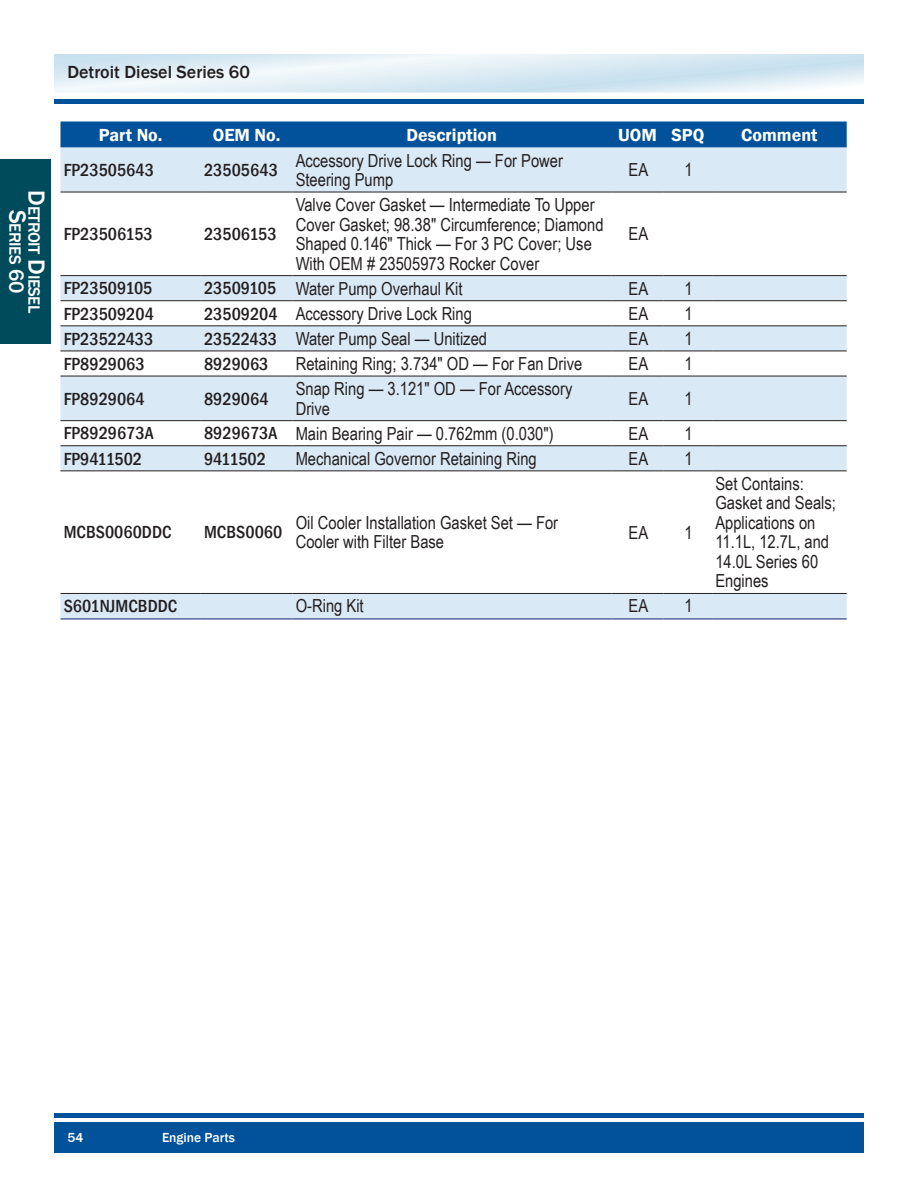
<style>
.page{position:relative;width:918px;height:1188px;background:#fff}
.page>*{position:absolute;margin:0;border:0;box-sizing:border-box;transform-origin:0 0}
.t1{font:18px/19.5px "Arial Narrow";color:#231f20}
.t2{font:500 condensed 18px "Franklin Gothic";color:#231f20}
.t3{font:600 18px "Franklin Gothic";color:#fff}
.t4{font:500 18px "Franklin Gothic";color:#231f20}
.t5{font:500 16.8px/19.2px "Franklin Gothic";letter-spacing:-.03em;color:#fff;text-align:center}
.t6{font:500 13.5px "Franklin Gothic";color:#fff}
.s1{font-size:24px}
.s2{font-size:21px}
.s3{font-family:"Franklin Gothic";font-weight:500;font-stretch:condensed}
</style>
<div class="page">
<svg style="left:54px;top:54px;width:810px;height:39px;background:#deecf4"></svg>
<div style="left:54px;top:1122px;width:810px;height:30px;background:#01529a"></div>
<div style="left:54px;top:99px;width:810px;height:5px;background:#01529a"></div>
<div style="left:54px;top:1113px;width:810px;height:5px;background:#01529a"></div>
<div style="left:0;top:159px;width:51px;height:185px;background:#004b5b"></div>
<div style="left:60px;top:122px;width:787px;height:26px;background:#01529a"></div>
<div style="left:60px;top:148px;width:787px;height:470px;background:#dae9f6"></div>
<svg style="left:60px;top:193px;width:787px;height:400px"></svg>
<hr style="left:60px;top:192px;width:141px;height:1px;background:#231f20">
<hr style="left:201px;top:192px;width:91px;height:1px;background:#231f20">
<hr style="left:292px;top:192px;width:319px;height:1px;background:#231f20">
<hr style="left:611px;top:192px;width:53px;height:1px;background:#231f20">
<hr style="left:664px;top:192px;width:48px;height:1px;background:#231f20">
<hr style="left:712px;top:192px;width:135px;height:1px;background:#231f20">
<hr style="left:60px;top:275px;width:141px;height:1px;background:#231f20">
<hr style="left:201px;top:275px;width:91px;height:1px;background:#231f20">
<hr style="left:292px;top:275px;width:319px;height:1px;background:#231f20">
<hr style="left:611px;top:275px;width:53px;height:1px;background:#231f20">
<hr style="left:664px;top:275px;width:48px;height:1px;background:#231f20">
<hr style="left:712px;top:275px;width:135px;height:1px;background:#231f20">
<hr style="left:60px;top:300px;width:141px;height:1px;background:#231f20">
<hr style="left:201px;top:300px;width:91px;height:1px;background:#231f20">
<hr style="left:292px;top:300px;width:319px;height:1px;background:#231f20">
<hr style="left:611px;top:300px;width:53px;height:1px;background:#231f20">
<hr style="left:664px;top:300px;width:48px;height:1px;background:#231f20">
<hr style="left:712px;top:300px;width:135px;height:1px;background:#231f20">
<hr style="left:60px;top:326px;width:141px;height:1px;background:#231f20">
<hr style="left:201px;top:326px;width:91px;height:1px;background:#231f20">
<hr style="left:292px;top:326px;width:319px;height:1px;background:#231f20">
<hr style="left:611px;top:326px;width:53px;height:1px;background:#231f20">
<hr style="left:664px;top:326px;width:48px;height:1px;background:#231f20">
<hr style="left:712px;top:326px;width:135px;height:1px;background:#231f20">
<hr style="left:60px;top:351px;width:141px;height:1px;background:#231f20">
<hr style="left:201px;top:351px;width:91px;height:1px;background:#231f20">
<hr style="left:292px;top:351px;width:319px;height:1px;background:#231f20">
<hr style="left:611px;top:351px;width:53px;height:1px;background:#231f20">
<hr style="left:664px;top:351px;width:48px;height:1px;background:#231f20">
<hr style="left:712px;top:351px;width:135px;height:1px;background:#231f20">
<hr style="left:60px;top:376px;width:141px;height:1px;background:#231f20">
<hr style="left:201px;top:376px;width:91px;height:1px;background:#231f20">
<hr style="left:292px;top:376px;width:319px;height:1px;background:#231f20">
<hr style="left:611px;top:376px;width:53px;height:1px;background:#231f20">
<hr style="left:664px;top:376px;width:48px;height:1px;background:#231f20">
<hr style="left:712px;top:376px;width:135px;height:1px;background:#231f20">
<hr style="left:60px;top:420px;width:141px;height:1px;background:#231f20">
<hr style="left:201px;top:420px;width:91px;height:1px;background:#231f20">
<hr style="left:292px;top:420px;width:319px;height:1px;background:#231f20">
<hr style="left:611px;top:420px;width:53px;height:1px;background:#231f20">
<hr style="left:664px;top:420px;width:48px;height:1px;background:#231f20">
<hr style="left:712px;top:420px;width:135px;height:1px;background:#231f20">
<hr style="left:60px;top:445px;width:141px;height:1px;background:#231f20">
<hr style="left:201px;top:445px;width:91px;height:1px;background:#231f20">
<hr style="left:292px;top:445px;width:319px;height:1px;background:#231f20">
<hr style="left:611px;top:445px;width:53px;height:1px;background:#231f20">
<hr style="left:664px;top:445px;width:48px;height:1px;background:#231f20">
<hr style="left:712px;top:445px;width:135px;height:1px;background:#231f20">
<hr style="left:60px;top:471px;width:141px;height:1px;background:#231f20">
<hr style="left:201px;top:471px;width:91px;height:1px;background:#231f20">
<hr style="left:292px;top:471px;width:319px;height:1px;background:#231f20">
<hr style="left:611px;top:471px;width:53px;height:1px;background:#231f20">
<hr style="left:664px;top:471px;width:48px;height:1px;background:#231f20">
<hr style="left:712px;top:471px;width:135px;height:1px;background:#231f20">
<hr style="left:60px;top:593px;width:141px;height:1px;background:#231f20">
<hr style="left:201px;top:593px;width:91px;height:1px;background:#231f20">
<hr style="left:292px;top:593px;width:319px;height:1px;background:#231f20">
<hr style="left:611px;top:593px;width:53px;height:1px;background:#231f20">
<hr style="left:664px;top:593px;width:48px;height:1px;background:#231f20">
<hr style="left:712px;top:593px;width:135px;height:1px;background:#231f20">
<hr style="left:60px;top:618px;width:141px;height:2px;background:#26377d">
<hr style="left:201px;top:618px;width:91px;height:2px;background:#26377d">
<hr style="left:292px;top:618px;width:319px;height:2px;background:#26377d">
<hr style="left:611px;top:618px;width:53px;height:2px;background:#26377d">
<hr style="left:664px;top:618px;width:48px;height:2px;background:#26377d">
<hr style="left:712px;top:618px;width:135px;height:2px;background:#26377d">
<p class="t4" style="left:68px;top:61px;width:184px">Detroit Diesel Series 60</p>
<p class="t5" style="left:44px;top:190px;width:124px;rotate:90deg"><span class="s1">D</span>etroit <span class="s1">D</span>iesel<br><span class="s1">S</span>eries <span class="s2">60</span></p>
<p class="t3" style="left:99px;top:124px;width:65px">Part No.</p>
<p class="t3" style="left:213px;top:124px;width:69px">OEM No.</p>
<p class="t3" style="left:407px;top:124px;width:92px">Description</p>
<p class="t3" style="left:618px;top:124px;width:88px">UOM SPQ</p>
<p class="t3" style="left:741px;top:124px;width:78px">Comment</p>
<p class="t2" style="left:64px;top:158px;width:92px">FP23505643</p>
<p class="t2" style="left:204px;top:158px;width:75px">23505643</p>
<p class="t1" style="left:296px;top:150px;width:269px">Accessory Drive Lock Ring — For Power<br>Steering Pump</p>
<p class="t1" style="left:629px;top:159px;width:21px">EA</p>
<p class="t1" style="left:684px;top:159px;width:10px">1</p>
<p class="t2" style="left:64px;top:222px;width:91px">FP23506153</p>
<p class="t2" style="left:204px;top:222px;width:74px">23506153</p>
<p class="t1" style="left:296px;top:194px;width:309px">Valve Cover Gasket — Intermediate To Upper Cover Gasket; 98.38" Circumference; Diamond Shaped 0.146" Thick — For 3 PC Cover; Use With OEM # 23505973 Rocker Cover</p>
<p class="t1" style="left:629px;top:224px;width:21px">EA</p>
<p class="t2" style="left:64px;top:277px;width:90px">FP23509105</p>
<p class="t1" style="left:204px;top:278px;width:260px"><span class="s3">23509105</span> Water Pump Overhaul Kit</p>
<p class="t1" style="left:629px;top:278px;width:21px">EA</p>
<p class="t1" style="left:684px;top:278px;width:10px">1</p>
<p class="t2" style="left:64px;top:302px;width:92px">FP23509204</p>
<p class="t1" style="left:204px;top:303px;width:269px"><span class="s3">23509204</span> Accessory Drive Lock Ring</p>
<p class="t1" style="left:629px;top:303px;width:21px">EA</p>
<p class="t1" style="left:684px;top:303px;width:10px">1</p>
<p class="t2" style="left:64px;top:327px;width:91px">FP23522433</p>
<p class="t1" style="left:204px;top:328px;width:284px"><span class="s3">23522433</span> Water Pump Seal — Unitized</p>
<p class="t1" style="left:629px;top:328px;width:21px">EA</p>
<p class="t1" style="left:684px;top:328px;width:10px">1</p>
<p class="t2" style="left:64px;top:352px;width:82px">FP8929063</p>
<p class="t2" style="left:204px;top:352px;width:66px">8929063</p>
<p class="t1" style="left:296px;top:353px;width:288px">Retaining Ring; 3.734" OD — For Fan Drive</p>
<p class="t1" style="left:629px;top:353px;width:21px">EA</p>
<p class="t1" style="left:684px;top:353px;width:10px">1</p>
<p class="t2" style="left:64px;top:387px;width:83px">FP8929064</p>
<p class="t2" style="left:204px;top:387px;width:66px">8929064</p>
<p class="t1" style="left:296px;top:378px;width:278px">Snap Ring — 3.121" OD — For Accessory<br>Drive</p>
<p class="t1" style="left:629px;top:388px;width:21px">EA</p>
<p class="t1" style="left:684px;top:388px;width:10px">1</p>
<p class="t2" style="left:64px;top:422px;width:91px">FP8929673A</p>
<p class="t1" style="left:204px;top:423px;width:351px"><span class="s3">8929673A</span> Main Bearing Pair — 0.762mm (0.030")</p>
<p class="t1" style="left:629px;top:423px;width:21px">EA</p>
<p class="t1" style="left:684px;top:423px;width:10px">1</p>
<p class="t2" style="left:64px;top:447px;width:80px">FP9411502</p>
<p class="t2" style="left:204px;top:447px;width:63px">9411502</p>
<p class="t1" style="left:296px;top:448px;width:243px">Mechanical Governor Retaining Ring</p>
<p class="t1" style="left:629px;top:448px;width:21px">EA</p>
<p class="t1" style="left:684px;top:448px;width:10px">1</p>
<p class="t2" style="left:64px;top:521px;width:109px">MCBS0060DDC</p>
<p class="t2" style="left:204px;top:521px;width:80px">MCBS0060</p>
<p class="t1" style="left:296px;top:512px;width:264px">Oil Cooler Installation Gasket Set — For<br>Cooler with Filter Base</p>
<p class="t1" style="left:629px;top:522px;width:21px">EA</p>
<p class="t1" style="left:684px;top:522px;width:10px">1</p>
<p class="t2" style="left:64px;top:594px;width:115px">S601NJMCBDDC</p>
<p class="t1" style="left:296px;top:596px;width:70px">O-Ring Kit</p>
<p class="t1" style="left:629px;top:596px;width:21px">EA</p>
<p class="t1" style="left:684px;top:596px;width:10px">1</p>
<p class="t1" style="left:715px;top:473px;width:122px">Set Contains:<br>Gasket and Seals;<br>Applications on<br>11.1L, 12.7L, and<br>14.0L Series 60<br>Engines</p>
<p class="t6" style="left:68px;top:1129px;width:17px">54</p>
<p class="t6" style="left:162px;top:1129px;width:75px">Engine Parts</p>
</div>
